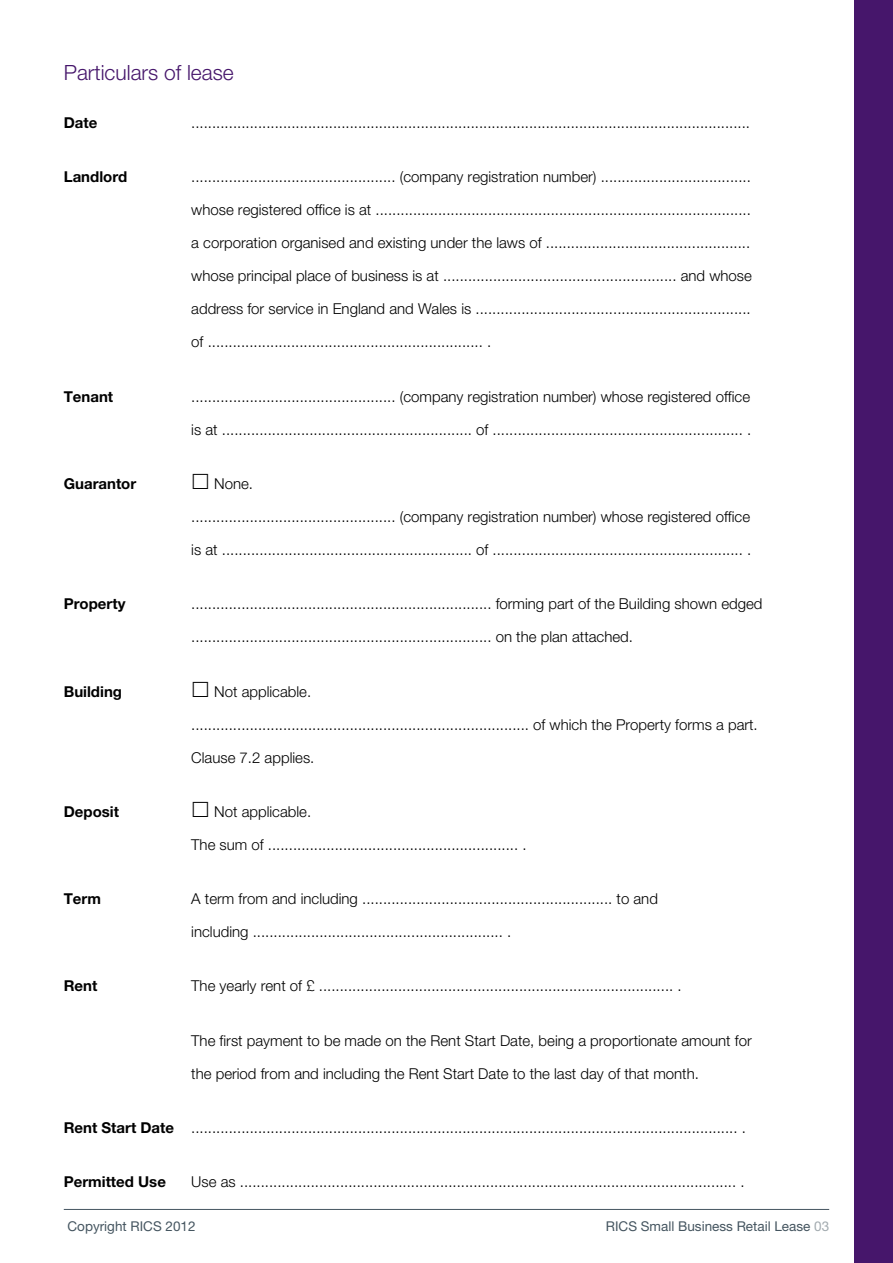
<style>
.page{position:relative;width:893px;height:1263px;background:#fff}
.page>*{position:absolute;margin:0;border:0;box-sizing:border-box;transform-origin:0 0}
.t1{font:300 21px "Helvetica Neue LT";color:#46166b}
.t2{font:300 15px/33px "Helvetica Neue LT";color:#000}
.t3{font:700 15px "Helvetica Neue LT";color:#000}
.t4{font:13.5px "Helvetica Neue LT";color:#455560}
.s1{font-weight:700}
.s2{color:#a2aaaf}
</style>
<div class="page">
<div style="left:855px;top:0;width:38px;height:1263px;background:#46166b"></div>
<hr style="left:64px;top:1209px;width:765px;height:1px;background:#455560">
<h1 class="t1" style="left:64px;top:60px;width:171px">Particulars of lease</h1>
<p class="t3" style="left:64px;top:114px;width:35px">Date</p>
<p class="t2" style="left:191px;top:106px;width:560px">......................................................................................................................................</p>
<p class="t3" style="left:64px;top:168px;width:65px">Landlord</p>
<p class="t2" style="left:191px;top:160px;width:561px">................................................. (company registration number) ....................................</p>
<p class="t2" style="left:191px;top:193px;width:561px">whose registered office is at ..........................................................................................</p>
<p class="t2" style="left:191px;top:226px;width:560px">a corporation organised and existing under the laws of .................................................</p>
<p class="t2" style="left:191px;top:259px;width:562px">whose principal place of business is at ........................................................ and whose</p>
<p class="t2" style="left:191px;top:292px;width:561px">address for service in England and Wales is ..................................................................</p>
<p class="t2" style="left:191px;top:325px;width:301px">of .................................................................. .</p>
<p class="t3" style="left:64px;top:387px;width:51px">Tenant</p>
<p class="t2" style="left:191px;top:380px;width:560px">................................................. (company registration number) whose registered office</p>
<p class="t2" style="left:191px;top:413px;width:561px">is at ............................................................ of ............................................................ .</p>
<p class="t3" style="left:64px;top:474px;width:74px">Guarantor</p>
<p class="t2" style="left:214px;top:467px;width:40px">None.</p>
<p class="t2" style="left:191px;top:500px;width:560px">................................................. (company registration number) whose registered office</p>
<p class="t2" style="left:191px;top:533px;width:561px">is at ............................................................ of ............................................................ .</p>
<p class="t3" style="left:64px;top:595px;width:63px">Property</p>
<p class="t2" style="left:191px;top:587px;width:573px">........................................................................ forming part of the Building shown edged</p>
<p class="t2" style="left:191px;top:620px;width:443px">........................................................................ on the plan attached.</p>
<p class="t3" style="left:64px;top:682px;width:60px">Building</p>
<p class="t2" style="left:214px;top:674px;width:98px">Not applicable.</p>
<p class="t2" style="left:191px;top:707px;width:568px">................................................................................. of which the Property forms a part.</p>
<p class="t2" style="left:191px;top:740px;width:125px">Clause 7.2 applies.</p>
<p class="t3" style="left:64px;top:802px;width:57px">Deposit</p>
<p class="t2" style="left:214px;top:795px;width:98px">Not applicable.</p>
<p class="t2" style="left:191px;top:828px;width:337px">The sum of ............................................................ .</p>
<p class="t3" style="left:64px;top:889px;width:39px">Term</p>
<p class="t2" style="left:191px;top:882px;width:468px">A term from and including ............................................................ to and including ............................................................ .</p>
<p class="t3" style="left:64px;top:977px;width:35px">Rent</p>
<p class="t2" style="left:191px;top:969px;width:492px">The yearly rent of £ ..................................................................................... .</p>
<p class="t2" style="left:191px;top:1023px;width:562px">The first payment to be made on the Rent Start Date, being a proportionate amount for</p>
<p class="t2" style="left:191px;top:1056px;width:509px">the period from and including the Rent Start Date to the last day of that month.</p>
<p class="t2" style="left:64px;top:1111px;width:684px"><span class="s1">Rent Start Date</span> ................................................................................................................................... .</p>
<p class="t3" style="left:64px;top:1172px;width:104px">Permitted Use</p>
<p class="t2" style="left:191px;top:1165px;width:555px">Use as ....................................................................................................................... .</p>
<p class="t4" style="left:68px;top:1218px;width:130px">Copyright RICS 2012</p>
<p class="t4" style="left:606px;top:1218px;width:225px">RICS Small Business Retail Lease <span class="s2">03</span></p>
</div>
